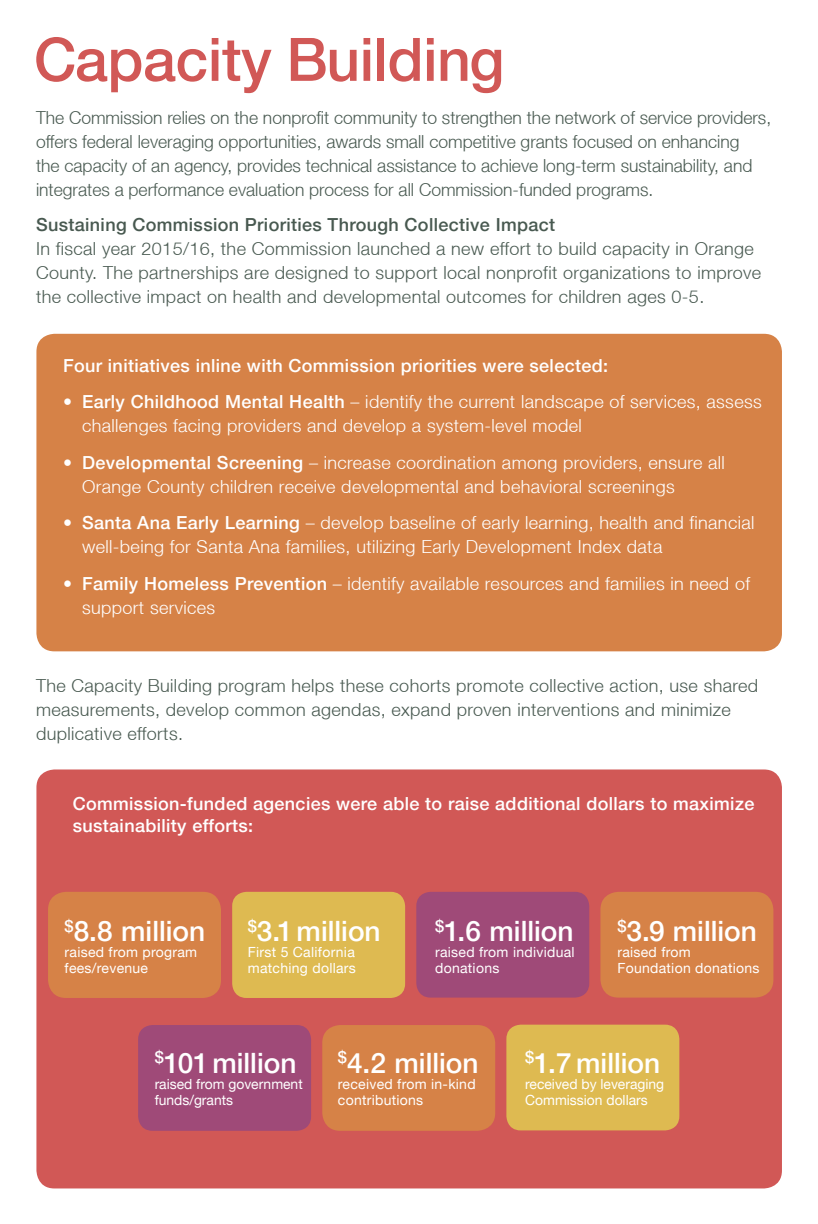
<style>
.page{position:relative;width:818px;height:1224px;background:#fff}
.page>*{position:absolute;margin:0;border:0;box-sizing:border-box;transform-origin:0 0}
.t1{font:500 60px "Helvetica Neue LT";letter-spacing:-.005em;color:#d15856}
.t2{font:500 28px "Helvetica Neue LT";color:#fff}
.t3{font:300 18px/24px "Helvetica Neue LT";letter-spacing:.02em;color:#fff}
.t4{font:300 18px/24px "Helvetica Neue LT";letter-spacing:.02em;color:#485950}
.t5{font:300 18px/24px "Helvetica Neue LT";color:#485950}
.t6{font:500 18px/22px "Helvetica Neue LT";letter-spacing:.02em;color:#fff}
.t7{font:500 18px "Helvetica Neue LT";letter-spacing:.02em;color:#485950}
.t8{font:14px/16px "Helvetica Neue LT";letter-spacing:.02em;color:#fff}
.t9{font:14px/16px "Helvetica Neue LT";color:#fff}
.s1{font-weight:500}
</style>
<div class="page">
<div style="left:36px;top:769px;width:745px;height:419px;background:#d15856;border-radius:18px"></div>
<div style="left:36px;top:334px;width:745px;height:317px;background:#d68247;border-radius:18px"></div>
<div style="left:138px;top:1025px;width:173px;height:106px;background:#9f4a78;border-radius:14px"></div>
<div style="left:48px;top:892px;width:173px;height:106px;background:#d68247;border-radius:18px"></div>
<div style="left:322px;top:1025px;width:173px;height:106px;background:#d68247;border-radius:18px"></div>
<div style="left:232px;top:892px;width:173px;height:106px;background:#deba51;border-radius:14px"></div>
<div style="left:506px;top:1025px;width:173px;height:105px;background:#deba51;border-radius:14px"></div>
<div style="left:416px;top:892px;width:173px;height:106px;background:#9f4a78;border-radius:14px"></div>
<div style="left:600px;top:892px;width:173px;height:106px;background:#d68247;border-radius:18px"></div>
<h1 class="t1" style="left:34px;top:24px;width:471px">Capacity Building</h1>
<p class="t5" style="left:36px;top:105px;width:736px">The Commission relies on the nonprofit community to strengthen the network of service providers, offers federal leveraging opportunities, awards small competitive grants focused on enhancing<br>the capacity of an agency, provides technical assistance to achieve long-term sustainability, and integrates a performance evaluation process for all Commission-funded programs.</p>
<p class="t7" style="left:36px;top:213px;width:520px">Sustaining Commission Priorities Through Collective Impact</p>
<p class="t4" style="left:36px;top:236px;width:726px">In fiscal year 2015/16, the Commission launched a new effort to build capacity in Orange<br>County. The partnerships are designed to support local nonprofit organizations to improve the collective impact on health and developmental outcomes for children ages 0-5.</p>
<p class="t6" style="left:63px;top:354px;width:546px">Four initiatives inline with Commission priorities were selected:</p>
<p class="t3" style="left:82px;top:389px;width:680px;text-indent:-19px">• <span class="s1">Early Childhood Mental Health</span> – identify the current landscape of services, assess challenges facing providers and develop a system-level model</p>
<p class="t3" style="left:82px;top:450px;width:644px;text-indent:-19px">• <span class="s1">Developmental Screening</span> – increase coordination among providers, ensure all<br>Orange County children receive developmental and behavioral screenings</p>
<p class="t3" style="left:82px;top:511px;width:673px;text-indent:-19px">• <span class="s1">Santa Ana Early Learning</span> – develop baseline of early learning, health and financial well-being for Santa Ana families, utilizing Early Development Index data</p>
<p class="t3" style="left:82px;top:571px;width:669px;text-indent:-19px">• <span class="s1">Family Homeless Prevention</span> – identify available resources and families in need of support services</p>
<p class="t4" style="left:36px;top:673px;width:723px">The Capacity Building program helps these cohorts promote collective action, use shared measurements, develop common agendas, expand proven interventions and minimize duplicative efforts.</p>
<p class="t6" style="left:73px;top:793px;width:682px">Commission-funded agencies were able to raise additional dollars to maximize sustainability efforts:</p>
<h2 class="t2" style="left:65px;top:915px;width:142px"><sup>$</sup>8.8 million</h2>
<p class="t8" style="left:65px;top:944px;width:134px">raised from program fees/revenue</p>
<h2 class="t2" style="left:248px;top:915px;width:134px"><sup>$</sup>3.1 million</h2>
<p class="t8" style="left:248px;top:944px;width:109px">First 5 California matching dollars</p>
<h2 class="t2" style="left:435px;top:915px;width:140px"><sup>$</sup>1.6 million</h2>
<p class="t8" style="left:435px;top:944px;width:141px">raised from individual donations</p>
<h2 class="t2" style="left:617px;top:915px;width:141px"><sup>$</sup>3.9 million</h2>
<p class="t8" style="left:617px;top:944px;width:143px">raised from<br>Foundation donations</p>
<h2 class="t2" style="left:155px;top:1046px;width:143px"><sup>$</sup>101 million</h2>
<p class="t9" style="left:155px;top:1075px;width:149px">raised from government funds/grants</p>
<h2 class="t2" style="left:338px;top:1046px;width:142px"><sup>$</sup>4.2 million</h2>
<p class="t8" style="left:338px;top:1075px;width:139px">received from in-kind contributions</p>
<h2 class="t2" style="left:525px;top:1046px;width:136px"><sup>$</sup>1.7 million</h2>
<p class="t9" style="left:525px;top:1075px;width:140px">received by leveraging<br>Commission dollars</p>
</div>
